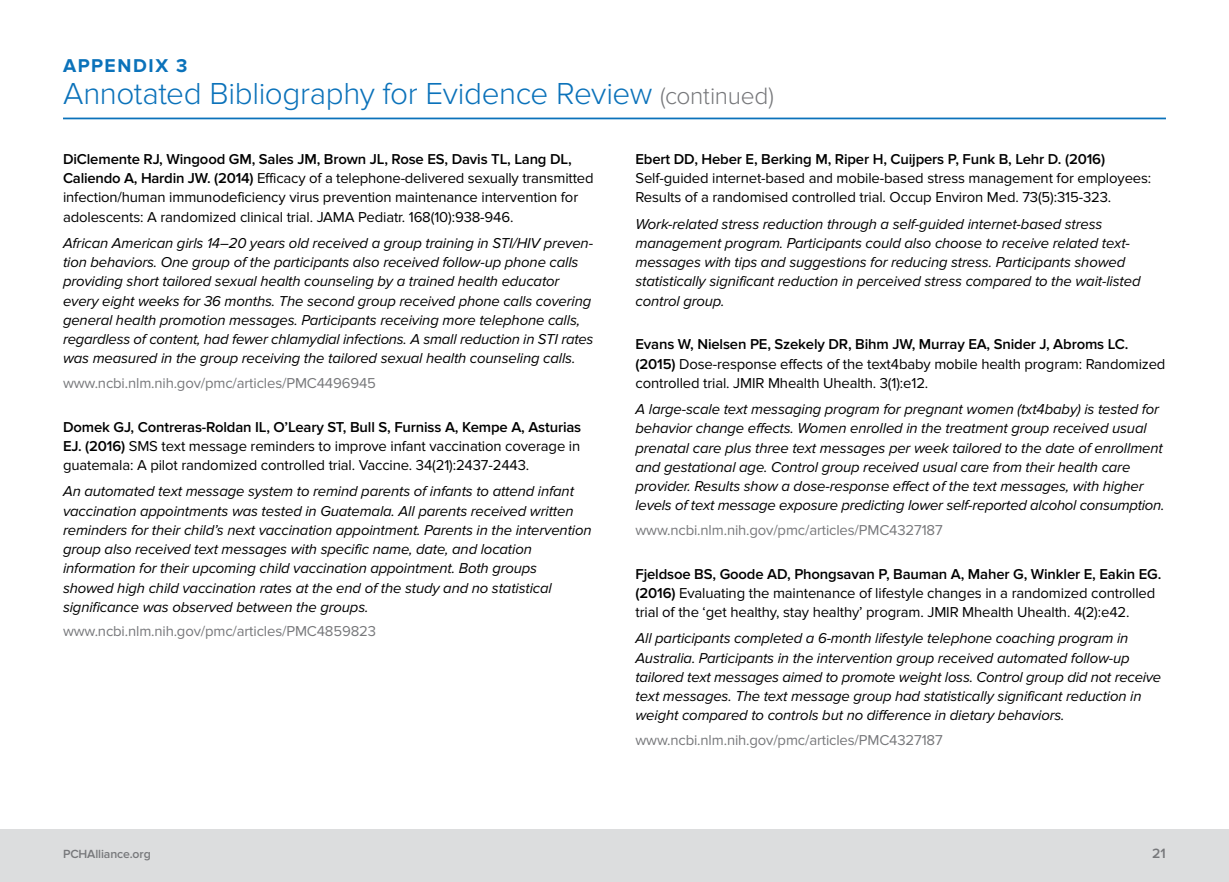
<style>
.page{position:relative;width:1229px;height:882px;background:#fff}
.page>*{position:absolute;margin:0;border:0;box-sizing:border-box;transform-origin:0 0}
.t1{font:300 31.5px "Proxima Nova";letter-spacing:-.015em;color:#0b72ba}
.t2{font:700 19.25px "Proxima Nova";letter-spacing:.08em;color:#0b72ba}
.t3{font:italic 14.88px/19.2px "Proxima Nova";letter-spacing:-.01em;color:#000}
.t4{font:14.88px/19.2px "Proxima Nova";letter-spacing:-.01em;color:#000}
.t5{font:14.88px "Proxima Nova";letter-spacing:-.01em;color:#77787b}
.t6{font:600 14.88px "Proxima Nova";letter-spacing:-.01em;color:#000}
.t7{font:600 14px "Proxima Nova";color:#77787b}
.t8{font:600 12.25px "Proxima Nova";letter-spacing:-.01em;color:#77787b}
.s1{font-size:24.5px;color:#77787b}
.s2{font-weight:600}
</style>
<div class="page">
<div style="left:0;top:830px;width:1228px;height:52px;background:#dcddde"></div>
<hr style="left:63px;top:118px;width:1103px;height:1px;background:#0b72ba">
<p class="t2" style="left:63px;top:55px;width:126px">APPENDIX 3</p>
<h1 class="t1" style="left:63px;top:75px;width:712px">Annotated Bibliography for Evidence Review <span class="s1">(continued)</span></h1>
<p class="t4" style="left:63px;top:150px;width:532px"><span class="s2">DiClemente RJ, Wingood GM, Sales JM, Brown JL, Rose ES, Davis TL, Lang DL, Caliendo A, Hardin JW. (2014)</span> Efficacy of a telephone-delivered sexually transmitted infection/human immunodeficiency virus prevention maintenance intervention for adolescents: A randomized clinical trial. JAMA Pediatr. 168(10):938-946.</p>
<p class="t3" style="left:63px;top:234px;width:532px">African American girls 14–20 years old received a group training in STI/HIV preven&shy;tion behaviors. One group of the participants also received follow-up phone calls providing short tailored sexual health counseling by a trained health educator every eight weeks for 36 months. The second group received phone calls covering general health promotion messages. Participants receiving more telephone calls, regardless of content, had fewer chlamydial infections. A small reduction in STI rates was measured in the group receiving the tailored sexual health counseling calls.</p>
<p class="t5" style="left:63px;top:374px;width:314px">www.ncbi.nlm.nih.gov/pmc/articles/PMC4496945</p>
<p class="t4" style="left:63px;top:417px;width:520px;text-align:justify"><span class="s2">Domek GJ, Contreras-Roldan IL, O’Leary ST, Bull S, Furniss A, Kempe A, Asturias EJ. (2016)</span> SMS text message reminders to improve infant vaccination coverage in guatemala: A pilot randomized controlled trial. Vaccine. 34(21):2437-2443.</p>
<p class="t3" style="left:63px;top:482px;width:530px">An automated text message system to remind parents of infants to attend infant vaccination appointments was tested in Guatemala. All parents received written reminders for their child’s next vaccination appointment. Parents in the intervention group also received text messages with specific name, date, and location information for their upcoming child vaccination appointment. Both groups showed high child vaccination rates at the end of the study and no statistical significance was observed between the groups.</p>
<p class="t5" style="left:63px;top:623px;width:314px">www.ncbi.nlm.nih.gov/pmc/articles/PMC4859823</p>
<p class="t6" style="left:635px;top:150px;width:471px">Ebert DD, Heber E, Berking M, Riper H, Cuijpers P, Funk B, Lehr D. (2016)</p>
<p class="t4" style="left:635px;top:169px;width:517px">Self-guided internet-based and mobile-based stress management for employees:<br>Results of a randomised controlled trial. Occup Environ Med. 73(5):315-323.</p>
<p class="t3" style="left:635px;top:214px;width:506px">Work-related stress reduction through a self-guided internet-based stress management program. Participants could also choose to receive related text&shy;messages with tips and suggestions for reducing stress. Participants showed statistically significant reduction in perceived stress compared to the wait-listed control group.</p>
<p class="t4" style="left:635px;top:335px;width:531px"><span class="s2">Evans W, Nielsen PE, Szekely DR, Bihm JW, Murray EA, Snider J, Abroms LC. (2015)</span> Dose-response effects of the text4baby mobile health program: Randomized controlled trial. JMIR Mhealth Uhealth. 3(1):e12.</p>
<p class="t3" style="left:635px;top:400px;width:530px">A large-scale text messaging program for pregnant women (txt4baby) is tested for behavior change effects. Women enrolled in the treatment group received usual prenatal care plus three text messages per week tailored to the date of enrollment and gestational age. Control group received usual care from their health care provider. Results show a dose-response effect of the text messages, with higher levels of text message exposure predicting lower self-reported alcohol consumption.</p>
<p class="t5" style="left:635px;top:521px;width:309px">www.ncbi.nlm.nih.gov/pmc/articles/PMC4327187</p>
<p class="t4" style="left:635px;top:564px;width:527px"><span class="s2">Fjeldsoe BS, Goode AD, Phongsavan P, Bauman A, Maher G, Winkler E, Eakin EG. (2016)</span> Evaluating the maintenance of lifestyle changes in a randomized controlled trial of the ‘get healthy, stay healthy’ program. JMIR Mhealth Uhealth. 4(2):e42.</p>
<p class="t3" style="left:635px;top:629px;width:527px">All participants completed a 6-month lifestyle telephone coaching program in Australia. Participants in the intervention group received automated follow-up tailored text messages aimed to promote weight loss. Control group did not receive text messages. The text message group had statistically significant reduction in weight compared to controls but no difference in dietary behaviors.</p>
<p class="t5" style="left:635px;top:731px;width:309px">www.ncbi.nlm.nih.gov/pmc/articles/PMC4327187</p>
<p class="t8" style="left:63px;top:846px;width:89px">PCHAlliance.org</p>
<p class="t7" style="left:1152px;top:845px;width:15px">21</p>
</div>
